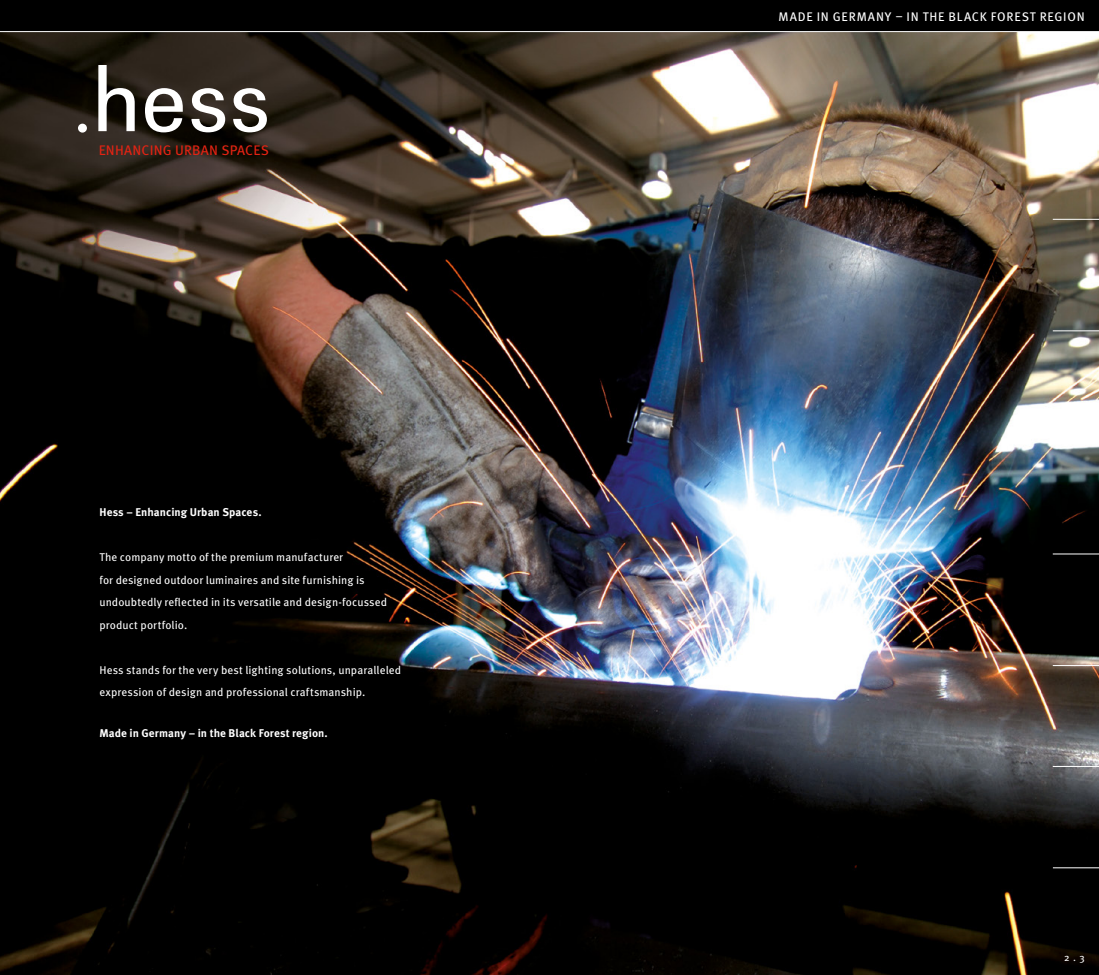
<style>
.page{position:relative;width:1099px;height:975px;background:#fff}
.page>*{position:absolute;margin:0;border:0;box-sizing:border-box;transform-origin:0 0}
.t1{font:13.88px "Meta Pro";letter-spacing:.015em;color:#e42313}
.t2{font:12.5px "Meta Pro";letter-spacing:.06em;color:#fff}
.t3{font:11.25px/22.5px "Meta Pro";letter-spacing:.005em;color:#fff}
.t4{font:700 11.25px "Meta Pro";letter-spacing:.005em;color:#fff}
.t5{font:10px "Meta Pro";color:#fff}
</style>
<div class="page">
<img style="left:0;top:32px;width:1098px;height:942px">
<svg style="left:145px;top:88px;width:38px;height:44px"></svg>
<svg style="left:191px;top:88px;width:34px;height:44px"></svg>
<svg style="left:233px;top:88px;width:34px;height:44px"></svg>
<svg style="left:98px;top:65px;width:37px;height:66px"></svg>
<div style="left:78px;top:124px;width:9px;height:9px;background:#fff;border-radius:50%"></div>
<hr style="left:1052px;top:867px;width:46px;height:1px;background:#fff">
<hr style="left:1052px;top:442px;width:46px;height:1px;background:#fff">
<hr style="left:1052px;top:766px;width:46px;height:1px;background:#fff">
<hr style="left:1052px;top:665px;width:46px;height:1px;background:#fff">
<hr style="left:1052px;top:330px;width:46px;height:1px;background:#fff">
<hr style="left:1052px;top:219px;width:46px;height:1px;background:#fff">
<hr style="left:1052px;top:107px;width:46px;height:1px;background:#fff">
<hr style="left:1052px;top:553px;width:46px;height:1px;background:#fff">
<div style="left:0;top:0;width:1098px;height:32px;background:#000"></div>
<hr style="left:0;top:31px;width:1098px;height:1px;background:#fff">
<p class="t1" style="left:99px;top:141px;width:172px">ENHANCING URBAN SPACES</p>
<p class="t4" style="left:99px;top:505px;width:164px">Hess – Enhancing Urban Spaces.</p>
<p class="t3" style="left:99px;top:546px;width:289px">The company motto of the premium manufacturer<br>for designed outdoor luminaires and site furnishing is undoubtedly reflected in its versatile and design-focussed product portfolio.</p>
<p class="t3" style="left:99px;top:658px;width:303px">Hess stands for the very best lighting solutions, unparalleled expression of design and professional craftsmanship.</p>
<p class="t4" style="left:99px;top:726px;width:230px">Made in Germany – in the Black Forest region.</p>
<p class="t2" style="left:778px;top:9px;width:308px">MADE IN GERMANY – IN THE BLACK FOREST REGION</p>
<p class="t5" style="left:1064px;top:951px;width:22px">2 . 3</p>
</div>
